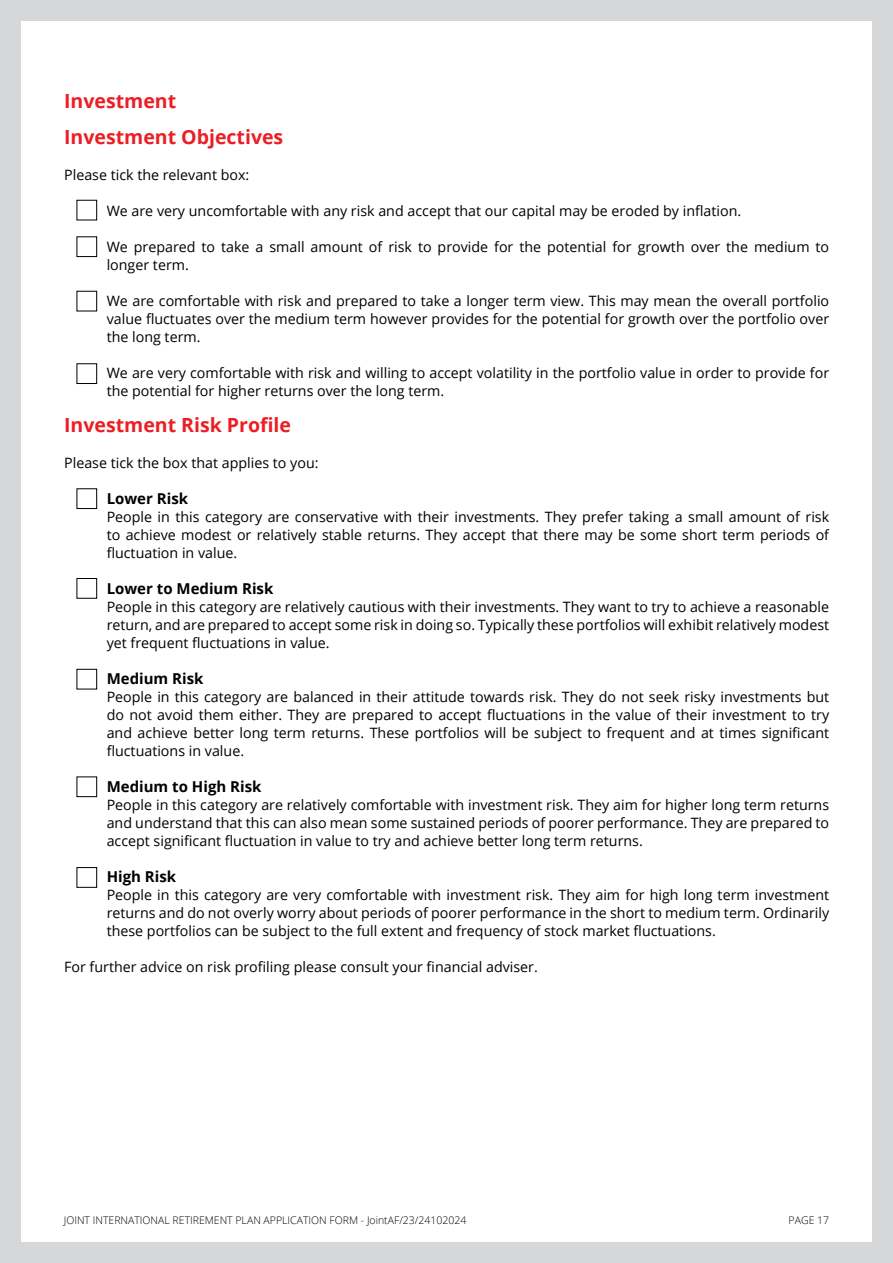
<style>
.page{position:relative;width:893px;height:1263px;background:#d5d7d8}
.page>*{position:absolute;margin:0;border:0;box-sizing:border-box;transform-origin:0 0}
.t1{font:700 19.5px/36px "Open Sans";color:#ed1d24}
.t2{font:700 15px "Open Sans";color:#000}
.t3{font:14.25px/18px "Open Sans";color:#000;text-align:justify}
.t4{font:300 10.5px "Open Sans";color:#000}
</style>
<div class="page">
<div style="left:21px;top:21px;width:850px;height:1221px;background:#fff"></div>
<div style="left:77px;top:200px;width:20px;height:20px;border:1px solid #000"></div>
<div style="left:77px;top:236px;width:20px;height:21px;border:1px solid #000"></div>
<div style="left:77px;top:291px;width:20px;height:20px;border:1px solid #000"></div>
<div style="left:77px;top:363px;width:20px;height:21px;border:1px solid #000"></div>
<div style="left:77px;top:488px;width:20px;height:21px;border:1px solid #000"></div>
<div style="left:77px;top:578px;width:20px;height:21px;border:1px solid #000"></div>
<div style="left:77px;top:669px;width:20px;height:20px;border:1px solid #000"></div>
<div style="left:77px;top:776px;width:20px;height:21px;border:1px solid #000"></div>
<div style="left:77px;top:867px;width:20px;height:21px;border:1px solid #000"></div>
<h1 class="t1" style="left:64px;top:82px;width:221px">Investment<br>Investment Objectives</h1>
<p class="t3" style="left:64px;top:165px;width:187px">Please tick the relevant box:</p>
<p class="t3" style="left:107px;top:201px;width:636px">We are very uncomfortable with any risk and accept that our capital may be eroded by inflation.</p>
<p class="t3" style="left:107px;top:237px;width:724px">We prepared to take a small amount of risk to provide for the potential for growth over the medium to longer term.</p>
<p class="t3" style="left:107px;top:291px;width:724px">We are comfortable with risk and prepared to take a longer term view. This may mean the overall portfolio value fluctuates over the medium term however provides for the potential for growth over the portfolio over the long term.</p>
<p class="t3" style="left:107px;top:363px;width:724px">We are very comfortable with risk and willing to accept volatility in the portfolio value in order to provide for the potential for higher returns over the long term.</p>
<h1 class="t1" style="left:64px;top:406px;width:228px">Investment Risk Profile</h1>
<p class="t3" style="left:64px;top:453px;width:256px">Please tick the box that applies to you:</p>
<p class="t2" style="left:107px;top:488px;width:83px">Lower Risk</p>
<p class="t3" style="left:107px;top:507px;width:724px">People in this category are conservative with their investments. They prefer taking a small amount of risk to achieve modest or relatively stable returns. They accept that there may be some short term periods of fluctuation in value.</p>
<p class="t2" style="left:107px;top:578px;width:168px">Lower to Medium Risk</p>
<p class="t3" style="left:107px;top:597px;width:724px">People in this category are relatively cautious with their investments. They want to try to achieve a reasonable return, and are prepared to accept some risk in doing so. Typically these portfolios will exhibit relatively modest yet frequent fluctuations in value.</p>
<p class="t2" style="left:107px;top:668px;width:98px">Medium Risk</p>
<p class="t3" style="left:107px;top:687px;width:724px">People in this category are balanced in their attitude towards risk. They do not seek risky investments but do not avoid them either. They are prepared to accept fluctuations in the value of their investment to try and achieve better long term returns. These portfolios will be subject to frequent and at times significant fluctuations in value.</p>
<p class="t2" style="left:107px;top:776px;width:156px">Medium to High Risk</p>
<p class="t3" style="left:107px;top:795px;width:724px">People in this category are relatively comfortable with investment risk. They aim for higher long term returns and understand that this can also mean some sustained periods of poorer performance. They are prepared to accept significant fluctuation in value to try and achieve better long term returns.</p>
<p class="t2" style="left:107px;top:866px;width:71px">High Risk</p>
<p class="t3" style="left:107px;top:885px;width:724px">People in this category are very comfortable with investment risk. They aim for high long term investment returns and do not overly worry about periods of poorer performance in the short to medium term. Ordinarily these portfolios can be subject to the full extent and frequency of stock market fluctuations.</p>
<p class="t3" style="left:64px;top:957px;width:475px">For further advice on risk profiling please consult your financial adviser.</p>
<p class="t4" style="left:64px;top:1213px;width:404px">JOINT INTERNATIONAL RETIREMENT PLAN APPLICATION FORM - JointAF/23/24102024</p>
<p class="t4" style="left:789px;top:1213px;width:42px">PAGE 17</p>
</div>
